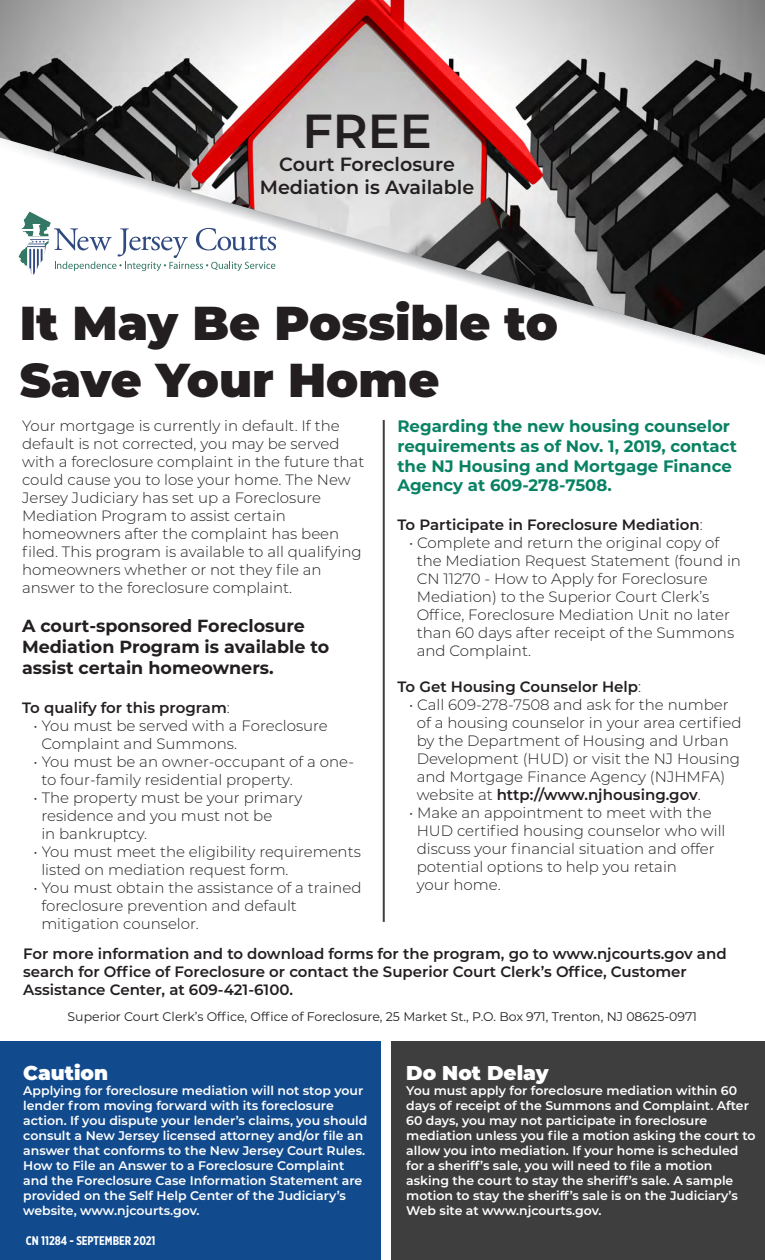
<style>
.page{position:relative;width:765px;height:1260px;background:#fff}
.page>*{position:absolute;margin:0;border:0;box-sizing:border-box;transform-origin:0 0}
.t1{font:600 47.75px "Montserrat";color:#231f20}
.t2{font:900 47.5px/57px "Montserrat";color:#231f20}
.t3{font:900 20px "Montserrat";color:#fff}
.t4{font:600 19.12px/22.9px "Montserrat";color:#231f20;text-align:center}
.t5{font:700 17.5px/21px "Montserrat";color:#231f20}
.t6{font:700 16.5px/19.9px "Montserrat";color:#098264}
.t7{font:300 15px/18px "Montserrat";color:#231f20}
.t8{font:600 15px/18px "Montserrat";color:#231f20}
.t9{font:600 12.5px/15px "Montserrat";color:#fff}
.t10{font:12.5px "Montserrat";color:#231f20}
.t11{font:700 12.5px "Gotham X Narrow";color:#fff}
.s1{font-weight:300}
.s2{font-weight:600}
</style>
<div class="page">
<div style="left:0;top:1042px;width:380px;height:218px;background:#114b8e"></div>
<div style="left:391px;top:1042px;width:374px;height:218px;background:#3e3e3f"></div>
<hr style="left:383px;top:420px;width:2px;height:502px;background:#3e3e3f">
<img style="left:0;top:0;width:765px;height:355px">
<svg style="left:18px;top:211px;width:258px;height:65px"></svg>
<h1 class="t1" style="left:302px;top:97px;width:131px">FREE</h1>
<p class="t4" style="left:260px;top:152px;width:216px">Court Foreclosure<br>Mediation is Available</p>
<h2 class="t2" style="left:20px;top:292px;width:540px">It May Be Possible to<br>Save Your Home</h2>
<p class="t7" style="left:22px;top:416px;width:344px">Your mortgage is currently in default. If the default is not corrected, you may be served with a foreclosure complaint in the future that could cause you to lose your home. The New Jersey Judiciary has set up a Foreclosure Mediation Program to assist certain homeowners after the complaint has been filed. This program is available to all qualifying homeowners whether or not they file an answer to the foreclosure complaint.</p>
<p class="t5" style="left:22px;top:614px;width:309px">A court-sponsored Foreclosure<br>Mediation Program is available to assist certain homeowners.</p>
<p class="t8" style="left:22px;top:698px;width:209px">To qualify for this program<span class="s1">:</span></p>
<p class="t7" style="left:41px;top:716px;width:288px;text-indent:-8px">• You must be served with a Foreclosure<br>Complaint and Summons.</p>
<p class="t7" style="left:41px;top:752px;width:314px;text-indent:-8px">• You must be an owner-occupant of a one&shy;to four-family residential property.</p>
<p class="t7" style="left:41px;top:788px;width:262px;text-indent:-8px">• The property must be your primary residence and you must not be<br>in bankruptcy.</p>
<p class="t7" style="left:41px;top:842px;width:321px;text-indent:-8px">• You must meet the eligibility requirements listed on mediation request form.</p>
<p class="t7" style="left:41px;top:878px;width:322px;text-indent:-8px">• You must obtain the assistance of a trained foreclosure prevention and default mitigation counselor.</p>
<p class="t6" style="left:397px;top:415px;width:341px">Regarding the new housing counselor requirements as of Nov. 1, 2019, contact the NJ Housing and Mortgage Finance Agency at 609-278-7508.</p>
<p class="t8" style="left:397px;top:515px;width:307px">To Participate in Foreclosure Mediation<span class="s1">:</span></p>
<p class="t7" style="left:417px;top:534px;width:326px;text-indent:-8px">• Complete and return the original copy of the Mediation Request Statement (found in CN 11270 - How to Apply for Foreclosure Mediation) to the Superior Court Clerk’s Office, Foreclosure Mediation Unit no later than 60 days after receipt of the Summons and Complaint.</p>
<p class="t8" style="left:397px;top:677px;width:245px">To Get Housing Counselor Help<span class="s1">:</span></p>
<p class="t7" style="left:417px;top:696px;width:326px;text-indent:-8px">• Call 609-278-7508 and ask for the number of a housing counselor in your area certified by the Department of Housing and Urban Development (HUD) or visit the NJ Housing and Mortgage Finance Agency (NJHMFA) website at <span class="s2">http://www.njhousing.gov</span>.</p>
<p class="t7" style="left:417px;top:804px;width:310px;text-indent:-8px">• Make an appointment to meet with the HUD certified housing counselor who will discuss your financial situation and offer potential options to help you retain<br>your home.</p>
<p class="t8" style="left:23px;top:944px;width:705px">For more information and to download forms for the program, go to www.njcourts.gov and search for Office of Foreclosure or contact the Superior Court Clerk’s Office, Customer<br>Assistance Center, at 609-421-6100.</p>
<p class="t10" style="left:68px;top:1008px;width:631px">Superior Court Clerk’s Office, Office of Foreclosure, 25 Market St., P.O. Box 971, Trenton, NJ 08625-0971</p>
<h3 class="t3" style="left:23px;top:1058px;width:86px">Caution</h3>
<p class="t9" style="left:23px;top:1082px;width:346px">Applying for foreclosure mediation will not stop your lender from moving forward with its foreclosure action. If you dispute your lender’s claims, you should consult a New Jersey licensed attorney and/or file an answer that conforms to the New Jersey Court Rules.<br>How to File an Answer to a Foreclosure Complaint and the Foreclosure Case Information Statement are provided on the Self Help Center of the Judiciary’s website, www.njcourts.gov.</p>
<p class="t11" style="left:26px;top:1233px;width:131px">CN 11284 - SEPTEMBER 2021</p>
<h3 class="t3" style="left:406px;top:1058px;width:144px">Do Not Delay</h3>
<p class="t9" style="left:406px;top:1082px;width:351px">You must apply for foreclosure mediation within 60 days of receipt of the Summons and Complaint. After 60 days, you may not participate in foreclosure mediation unless you file a motion asking the court to allow you into mediation. If your home is scheduled for a sheriff’s sale, you will need to file a motion asking the court to stay the sheriff’s sale. A sample motion to stay the sheriff’s sale is on the Judiciary’s Web site at www.njcourts.gov.</p>
</div>
